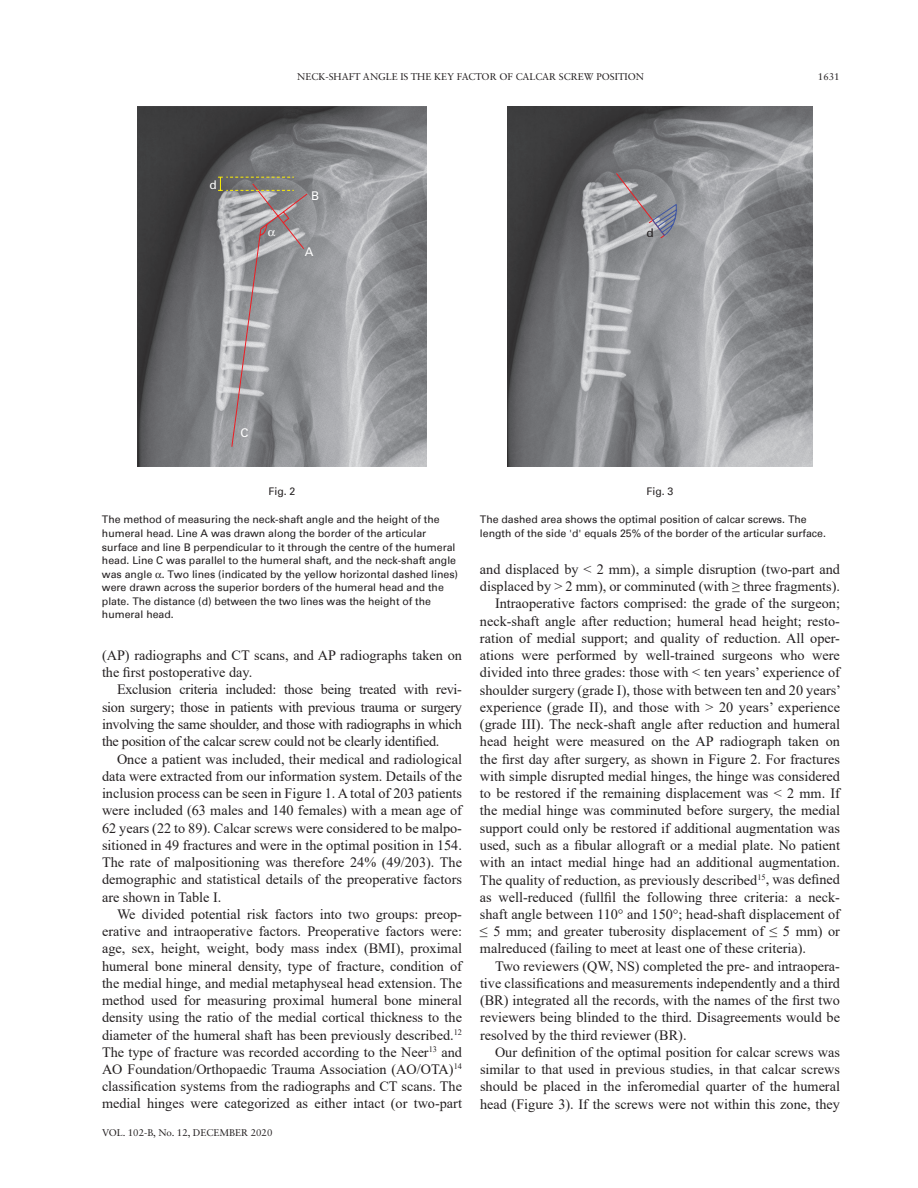
<style>
.page{position:relative;width:918px;height:1188px;background:#fff}
.page>*{position:absolute;margin:0;border:0;box-sizing:border-box;transform-origin:0 0}
.t1{font:14.25px/17.2px "Times New Roman";color:#231f20;text-align:justify}
.t2{font:12px "Univers LT Std";color:#fff}
.t3{font:12px "Univers LT Std";color:#231f20}
.t4{font:10.5px/13.5px "Univers";color:#231f20}
.t5{font:9.75px "Sabon LT Std";color:#231f20}
</style>
<div class="page">
<img style="left:138px;top:106px;width:288px;height:360px">
<img style="left:508px;top:106px;width:304px;height:360px">
<svg style="left:616px;top:173px;width:63px;height:66px;background:#929197"></svg>
<svg style="left:218px;top:177px;width:90px;height:271px;background:#9b999b"></svg>
<p class="t2" style="left:210px;top:177px;width:9px">d</p>
<p class="t5" style="left:297px;top:70px;width:348px">NECK-SHAFT ANGLE IS THE KEY FACTOR OF CALCAR SCREW POSITION</p>
<p class="t5" style="left:818px;top:71px;width:23px">1631</p>
<p class="t2" style="left:311px;top:188px;width:10px">B</p>
<p class="t2" style="left:305px;top:244px;width:10px">A</p>
<p class="t3" style="left:647px;top:225px;width:9px">d</p>
<p class="t2" style="left:240px;top:426px;width:10px">C</p>
<p class="t4" style="left:269px;top:485px;width:28px">Fig. 2</p>
<p class="t4" style="left:102px;top:513px;width:358px">The method of measuring the neck-shaft angle and the height of the humeral head. Line A was drawn along the border of the articular surface and line B perpendicular to it through the centre of the humeral head. Line C was parallel to the humeral shaft, and the neck-shaft angle was angle . Two lines (indicated by the yellow horizontal dashed lines) were drawn across the superior borders of the humeral head and the plate. The distance (d) between the two lines was the height of the humeral head.</p>
<p class="t1" style="left:102px;top:646px;width:362px">(AP) radiographs and CT scans, and AP radiographs taken on the first postoperative day.</p>
<p class="t1" style="left:102px;top:681px;width:362px;text-indent:15px">Exclusion criteria included: those being treated with revi&shy;sion surgery; those in patients with previous trauma or surgery involving the same shoulder, and those with radiographs in which the position of the calcar screw could not be clearly identified.</p>
<p class="t1" style="left:102px;top:750px;width:362px;text-indent:15px">Once a patient was included, their medical and radiological data were extracted from our information system. Details of the inclusion process can be seen in Figure 1. A total of 203 patients were included (63 males and 140 females) with a mean age of 62 years (22 to 89). Calcar screws were considered to be malpo&shy;sitioned in 49 fractures and were in the optimal position in 154.<br>The rate of malpositioning was therefore 24% (49/203). The demographic and statistical details of the preoperative factors are shown in Table I.</p>
<p class="t1" style="left:102px;top:905px;width:362px;text-indent:15px">We divided potential risk factors into two groups: preop&shy;erative and intraoperative factors. Preoperative factors were: age, sex, height, weight, body mass index (BMI), proximal humeral bone mineral density, type of fracture, condition of the medial hinge, and medial metaphyseal head extension. The method used for measuring proximal humeral bone mineral density using the ratio of the medial cortical thickness to the diameter of the humeral shaft has been previously described.<sup>12<br></sup>The type of fracture was recorded according to the Neer<sup>13</sup> and AO Foundation/Orthopaedic Trauma Association (AO/OTA)<sup>14 </sup>classification systems from the radiographs and CT scans. The medial hinges were categorized as either intact (or two-part</p>
<p class="t5" style="left:102px;top:1127px;width:172px">VOL. 102-B, No. 12, DECEMBER 2020</p>
<p class="t4" style="left:647px;top:485px;width:28px">Fig. 3</p>
<p class="t4" style="left:480px;top:513px;width:347px">The dashed area shows the optimal position of calcar screws. The length of the side 'd' equals 25% of the border of the articular surface.</p>
<p class="t1" style="left:480px;top:560px;width:362px">and displaced by &lt; 2 mm), a simple disruption (two-part and</p>
<p class="t1" style="left:480px;top:577px;width:362px">displaced by &gt; 2 mm), or comminuted (with ≥ three fragments).</p>
<p class="t1" style="left:495px;top:595px;width:346px">Intraoperative factors comprised: the grade of the surgeon;</p>
<p class="t1" style="left:480px;top:612px;width:362px">neck-shaft angle after reduction; humeral head height; resto-</p>
<p class="t1" style="left:480px;top:629px;width:361px">ration of medial support; and quality of reduction. All oper-</p>
<p class="t1" style="left:480px;top:646px;width:361px">ations were performed by well-trained surgeons who were</p>
<p class="t1" style="left:480px;top:664px;width:362px">divided into three grades: those with &lt; ten years’ experience of</p>
<p class="t1" style="left:480px;top:681px;width:363px">shoulder surgery (grade I), those with between ten and 20 years’</p>
<p class="t1" style="left:480px;top:698px;width:362px">experience (grade II), and those with &gt; 20 years’ experience</p>
<p class="t1" style="left:480px;top:715px;width:362px">(grade III). The neck-shaft angle after reduction and humeral</p>
<p class="t1" style="left:480px;top:733px;width:361px">head height were measured on the AP radiograph taken on</p>
<p class="t1" style="left:480px;top:750px;width:362px">the first day after surgery, as shown in Figure 2. For fractures</p>
<p class="t1" style="left:480px;top:767px;width:362px">with simple disrupted medial hinges, the hinge was considered</p>
<p class="t1" style="left:480px;top:784px;width:362px">to be restored if the remaining displacement was &lt; 2 mm. If</p>
<p class="t1" style="left:480px;top:802px;width:362px">the medial hinge was comminuted before surgery, the medial</p>
<p class="t1" style="left:480px;top:819px;width:361px">support could only be restored if additional augmentation was</p>
<p class="t1" style="left:480px;top:836px;width:362px">used, such as a fibular allograft or a medial plate. No patient</p>
<p class="t1" style="left:480px;top:853px;width:362px">with an intact medial hinge had an additional augmentation.</p>
<p class="t1" style="left:480px;top:871px;width:362px">The quality of reduction, as previously described<sup>15</sup>, was defined</p>
<p class="t1" style="left:480px;top:888px;width:361px">as well-reduced (fullfil the following three criteria: a neck-</p>
<p class="t1" style="left:480px;top:905px;width:361px">shaft angle between 110° and 150°; head-shaft displacement of</p>
<p class="t1" style="left:480px;top:922px;width:362px">≤ 5 mm; and greater tuberosity displacement of ≤ 5 mm) or</p>
<p class="t1" style="left:480px;top:940px;width:328px">malreduced (failing to meet at least one of these criteria).</p>
<p class="t1" style="left:495px;top:957px;width:347px">Two reviewers (QW, NS) completed the pre- and intraopera-</p>
<p class="t1" style="left:480px;top:974px;width:362px">tive classifications and measurements independently and a third</p>
<p class="t1" style="left:480px;top:991px;width:362px">(BR) integrated all the records, with the names of the first two</p>
<p class="t1" style="left:480px;top:1009px;width:362px">reviewers being blinded to the third. Disagreements would be</p>
<p class="t1" style="left:480px;top:1026px;width:208px">resolved by the third reviewer (BR).</p>
<p class="t1" style="left:495px;top:1043px;width:346px">Our definition of the optimal position for calcar screws was</p>
<p class="t1" style="left:480px;top:1060px;width:362px">similar to that used in previous studies, in that calcar screws</p>
<p class="t1" style="left:480px;top:1078px;width:362px">should be placed in the inferomedial quarter of the humeral</p>
<p class="t1" style="left:480px;top:1095px;width:362px">head (Figure 3). If the screws were not within this zone, they</p>
</div>
